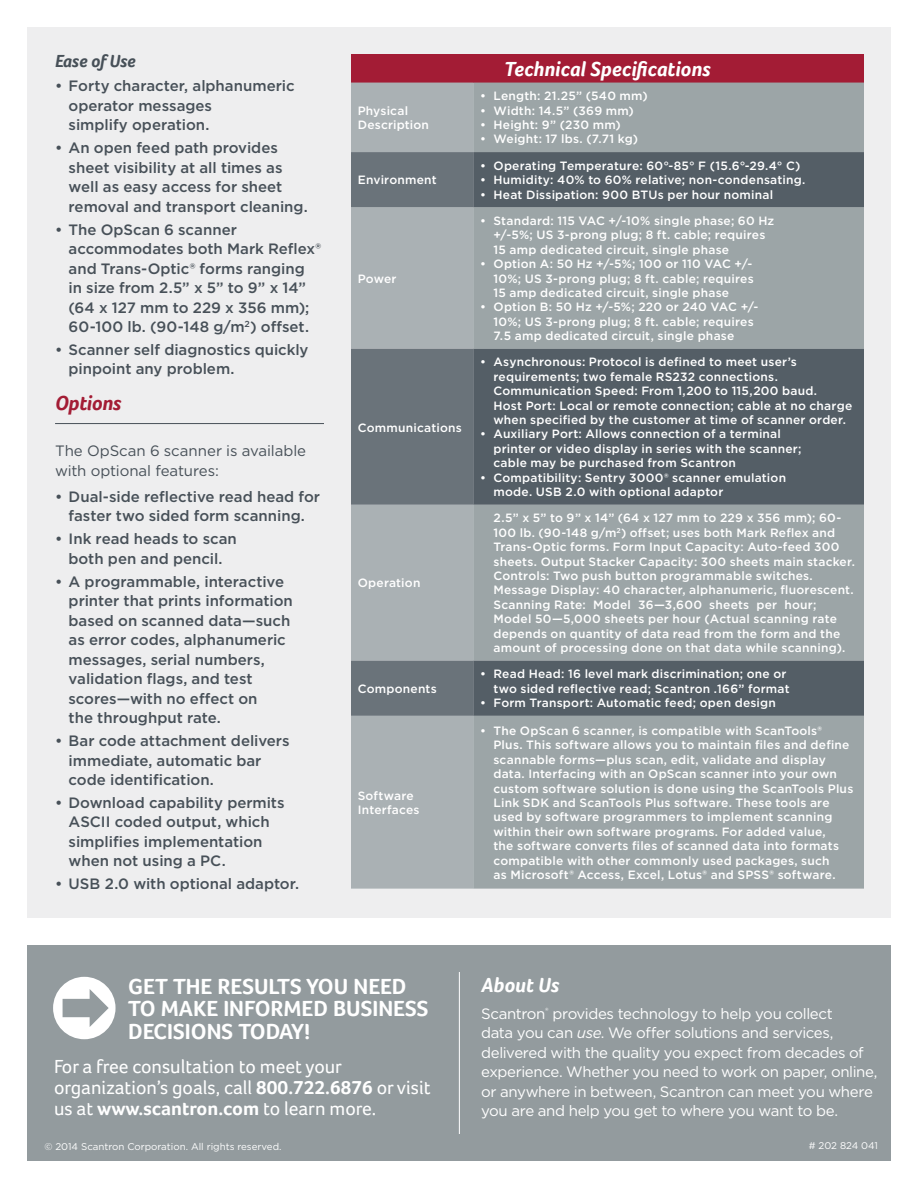
<style>
.page{position:relative;width:918px;height:1188px;background:#fff}
.page>*{position:absolute;margin:0;border:0;box-sizing:border-box;transform-origin:0 0}
.CTA_Headline{font:700 22.5px/22.5px "Foco";color:#fff}
.Table_Header{font:italic 700 21px "Foco";color:#fff}
.Body_Head_1_-_Single{font:italic 700 21px "Foco";letter-spacing:-.01em;color:#a31c35}
.About_Us_Headline{font:italic 700 21px "Foco";color:#fff}
.CTA_Body{font:19.5px/21px "Foco";color:#fff}
.Body_Subhead_1{font:italic 700 18px "Foco";letter-spacing:-.015em;color:#475058}
.t1{font:500 15px/19.5px "Gotham";color:#475058}
.About_Us_Copy{font:15px/19.5px "Gotham";letter-spacing:-.025em;color:#fff}
.Body_Copy{font:15px/19.5px "Gotham";letter-spacing:-.005em;color:#475058}
.Table_Body{font:500 12px/14.4px "Gotham";letter-spacing:.02em;color:#fff}
.Copyright___Legal{font:9.75px "Gotham";color:#fff}
.Part_Number{font:9.75px "Gotham";letter-spacing:-.005em;color:#fff}
.s1{font-weight:700}
.s2{font-style:italic}
</style>
<div class="page">
<div style="left:27px;top:27px;width:864px;height:891px;background:#eeeeef"></div>
<hr style="left:55px;top:423px;width:269px;height:1px;background:#475058">
<div style="left:351px;top:54px;width:513px;height:29px;background:#a31c35"></div>
<div style="left:351px;top:83px;width:122px;height:806px;background:#aab1b4"></div>
<div style="left:473px;top:83px;width:391px;height:806px;background:#9ca5a7"></div>
<svg style="left:351px;top:152px;width:122px;height:564px;background:#8b9398"></svg>
<svg style="left:473px;top:152px;width:391px;height:564px;background:#7a8388"></svg>
<div style="left:27px;top:945px;width:864px;height:216px;background:#939b9e"></div>
<hr style="left:459px;top:972px;width:1px;height:162px;background:#fff">
<svg style="left:53px;top:977px;width:63px;height:62px"></svg>
<p class="Body_Subhead_1" style="left:55px;top:50px;width:82px">Ease of Use</p>
<p class="t1" style="left:69px;top:76px;width:228px;text-indent:-14px">• Forty character, alphanumeric operator messages<br>simplify operation.</p>
<p class="t1" style="left:69px;top:138px;width:241px;text-indent:-14px">• An open feed path provides sheet visibility at all times as well as easy access for sheet removal and transport cleaning.</p>
<p class="t1" style="left:69px;top:219px;width:254px;text-indent:-14px">• The OpScan 6 scanner accommodates both Mark Reflex® and Trans-Optic® forms ranging in size from 2.5” x 5” to 9” x 14” (64 x 127 mm to 229 x 356 mm);<br>60-100 lb. (90-148 g/m<sup>2</sup>) offset.</p>
<p class="t1" style="left:69px;top:340px;width:241px;text-indent:-14px">• Scanner self diagnostics quickly pinpoint any problem.</p>
<p class="Body_Head_1_-_Single" style="left:55px;top:390px;width:68px">Options</p>
<p class="Body_Copy" style="left:55px;top:441px;width:253px">The OpScan 6 scanner is available with optional features:</p>
<p class="t1" style="left:55px;top:487px;width:266px;text-align:center">• Dual-side reflective read head for faster two sided form scanning.</p>
<p class="t1" style="left:55px;top:529px;width:183px;text-align:center">• Ink read heads to scan both pen and pencil.</p>
<p class="t1" style="left:69px;top:571px;width:226px;text-indent:-14px">• A programmable, interactive printer that prints information based on scanned data—such as error codes, alphanumeric messages, serial numbers, validation flags, and test scores—with no effect on<br>the throughput rate.</p>
<p class="t1" style="left:69px;top:731px;width:223px;text-indent:-14px">• Bar code attachment delivers immediate, automatic bar code identification.</p>
<p class="t1" style="left:69px;top:793px;width:218px;text-indent:-14px">• Download capability permits<br>ASCII coded output, which simplifies implementation when not using a PC.</p>
<p class="t1" style="left:55px;top:874px;width:246px">• USB 2.0 with optional adaptor.</p>
<p class="Table_Body" style="left:358px;top:103px;width:73px">Physical<br>Description</p>
<p class="Table_Body" style="left:358px;top:173px;width:81px">Environment</p>
<p class="Table_Body" style="left:358px;top:271px;width:40px">Power</p>
<p class="Table_Body" style="left:358px;top:420px;width:106px">Communications</p>
<p class="Table_Body" style="left:358px;top:576px;width:64px">Operation</p>
<p class="Table_Body" style="left:358px;top:681px;width:81px">Components</p>
<p class="Table_Body" style="left:358px;top:788px;width:63px">Software<br>Interfaces</p>
<p class="Table_Header" style="left:504px;top:56px;width:208px">Technical Specifications</p>
<p class="Table_Body" style="left:480px;top:89px;width:169px">• Length: 21.25” (540 mm)</p>
<p class="Table_Body" style="left:480px;top:103px;width:155px">• Width: 14.5” (369 mm)</p>
<p class="Table_Body" style="left:480px;top:117px;width:142px">• Height: 9” (230 mm)</p>
<p class="Table_Body" style="left:480px;top:132px;width:160px">• Weight: 17 lbs. (7.71 kg)</p>
<p class="Table_Body" style="left:480px;top:158px;width:322px">• Operating Temperature: 60°-85° F (15.6°-29.4° C)</p>
<p class="Table_Body" style="left:480px;top:173px;width:327px">• Humidity: 40% to 60% relative; non-condensating.</p>
<p class="Table_Body" style="left:480px;top:187px;width:295px">• Heat Dissipation: 900 BTUs per hour nominal</p>
<p class="Table_Body" style="left:494px;top:213px;width:282px;text-indent:-14px">• Standard: 115 VAC +/-10% single phase; 60 Hz +/-5%; US 3-prong plug; 8 ft. cable; requires<br>15 amp dedicated circuit, single phase</p>
<p class="Table_Body" style="left:494px;top:257px;width:262px;text-align:justify;text-indent:-14px">• Option A: 50 Hz +/-5%; 100 or 110 VAC +/- 10%; US 3-prong plug; 8 ft. cable; requires 15 amp dedicated circuit, single phase</p>
<p class="Table_Body" style="left:494px;top:300px;width:266px;text-indent:-14px">• Option B: 50 Hz +/-5%; 220 or 240 VAC +/-<br>10%; US 3-prong plug; 8 ft. cable; requires<br>7.5 amp dedicated circuit, single phase</p>
<p class="Table_Body" style="left:494px;top:355px;width:360px;text-indent:-14px">• Asynchronous: Protocol is defined to meet user’s requirements; two female RS232 connections.<br>Communication Speed: From 1,200 to 115,200 baud.<br>Host Port: Local or remote connection; cable at no charge when specified by the customer at time of scanner order.</p>
<p class="Table_Body" style="left:494px;top:427px;width:309px;text-indent:-14px">• Auxiliary Port: Allows connection of a terminal printer or video display in series with the scanner; cable may be purchased from Scantron</p>
<p class="Table_Body" style="left:494px;top:470px;width:294px;text-indent:-14px">• Compatibility: Sentry 3000® scanner emulation mode. USB 2.0 with optional adaptor</p>
<p class="Table_Body" style="left:494px;top:511px;width:363px">2.5” x 5” to 9” x 14” (64 x 127 mm to 229 x 356 mm); 60- 100 lb. (90-148 g/m<sup>2</sup>) offset; uses both Mark Reflex and Trans-Optic forms. Form Input Capacity: Auto-feed 300 sheets. Output Stacker Capacity: 300 sheets main stacker.<br>Controls: Two push button programmable switches.<br>Message Display: 40 character, alphanumeric, fluorescent.<br>Scanning Rate: Model 36—3,600 sheets per hour; Model 50—5,000 sheets per hour (Actual scanning rate depends on quantity of data read from the form and the amount of processing done on that data while scanning).</p>
<p class="Table_Body" style="left:480px;top:667px;width:311px;text-align:right">• Read Head: 16 level mark discrimination; one or two sided reflective read; Scantron .166” format</p>
<p class="Table_Body" style="left:480px;top:696px;width:297px">• Form Transport: Automatic feed; open design</p>
<p class="Table_Body" style="left:494px;top:723px;width:361px;text-indent:-14px">• The OpScan 6 scanner, is compatible with ScanTools® Plus. This software allows you to maintain files and define scannable forms—plus scan, edit, validate and display data. Interfacing with an OpScan scanner into your own custom software solution is done using the ScanTools Plus Link SDK and ScanTools Plus software. These tools are used by software programmers to implement scanning within their own software programs. For added value,<br>the software converts files of scanned data into formats compatible with other commonly used packages, such<br>as Microsoft® Access, Excel, Lotus® and SPSS® software.</p>
<p class="CTA_Headline" style="left:128px;top:974px;width:302px">GET THE RESULTS YOU NEED<br>TO MAKE INFORMED BUSINESS<br>DECISIONS TODAY!</p>
<p class="CTA_Body" style="left:54px;top:1056px;width:378px">For a free consultation to meet your organization’s goals, call <span class="s1">800.722.6876</span> or visit us at <span class="s1">www.scantron.com</span> to learn more.</p>
<p class="Copyright___Legal" style="left:44px;top:1141px;width:239px">© 2014 Scantron Corporation. All rights reserved.</p>
<p class="About_Us_Headline" style="left:481px;top:973px;width:80px">About Us</p>
<p class="About_Us_Copy" style="left:481px;top:1003px;width:398px">Scantron<sup>®</sup> provides technology to help you collect<br>data you can <span class="s2">use</span>. We offer solutions and services, delivered with the quality you expect from decades of experience. Whether you need to work on paper, online, or anywhere in between, Scantron can meet you where you are and help you get to where you want to be.</p>
<p class="Part_Number" style="left:809px;top:1140px;width:71px"># 202 824 041</p>
</div>
